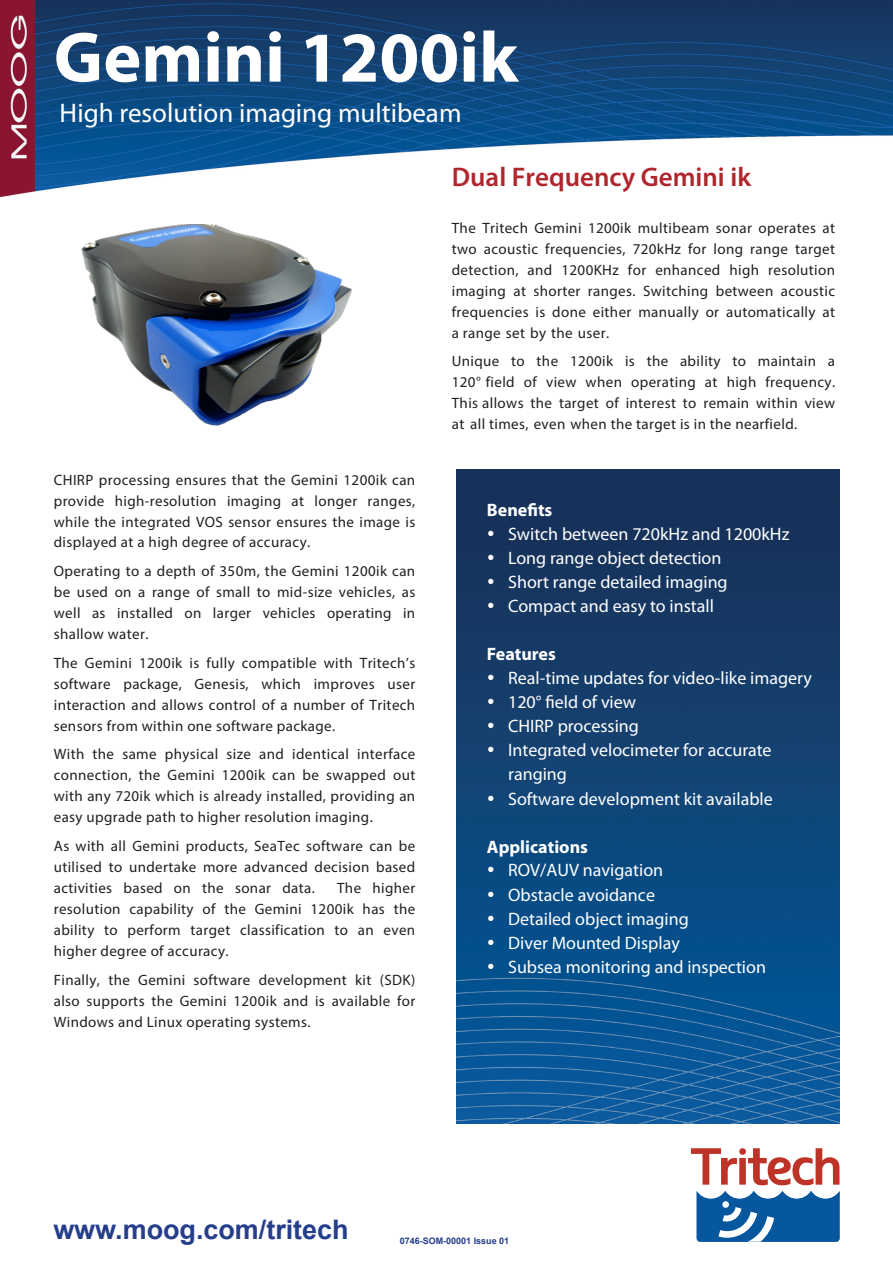
<style>
.page{position:relative;width:893px;height:1263px;background:#fff}
.page>*{position:absolute;margin:0;border:0;box-sizing:border-box;transform-origin:0 0}
.t1{font:700 72px "Myriad Pro";color:#fff}
.t2{font:27px "Myriad Pro";color:#fff}
.t3{font:600 27px "Myriad Pro";color:#af262d}
.t4{font:700 27px "Arial";color:#253e8b}
.t5{font:18px/24px "Myriad Pro";color:#fff}
.t6{font:15px/21px "Myriad Pro";letter-spacing:.025em;color:#231f20;text-align:justify}
.t7{font:700 9px "Arial";color:#253e8b}
.s1{font-weight:700}
</style>
<div class="page">
<img style="left:0;top:0;width:893px;height:197px">
<img style="left:457px;top:470px;width:382px;height:653px">
<svg style="left:691px;top:1148px;width:148px;height:37px"></svg>
<svg style="left:697px;top:1191px;width:142px;height:51px"></svg>
<img style="left:81px;top:225px;width:271px;height:200px">
<svg style="left:488px;top:530px;width:6px;height:6px"></svg>
<svg style="left:488px;top:555px;width:6px;height:5px"></svg>
<svg style="left:488px;top:579px;width:6px;height:5px"></svg>
<svg style="left:488px;top:603px;width:6px;height:5px"></svg>
<svg style="left:488px;top:674px;width:6px;height:6px"></svg>
<svg style="left:488px;top:699px;width:6px;height:5px"></svg>
<svg style="left:488px;top:723px;width:6px;height:5px"></svg>
<svg style="left:488px;top:747px;width:6px;height:5px"></svg>
<svg style="left:488px;top:795px;width:6px;height:5px"></svg>
<svg style="left:488px;top:867px;width:6px;height:5px"></svg>
<svg style="left:488px;top:891px;width:6px;height:5px"></svg>
<svg style="left:488px;top:915px;width:6px;height:6px"></svg>
<svg style="left:488px;top:939px;width:6px;height:6px"></svg>
<svg style="left:488px;top:963px;width:6px;height:6px"></svg>
<p class="t1" style="left:54px;top:10px;width:466px">Gemini 1200ik</p>
<p class="t2" style="left:60px;top:97px;width:403px">High resolution imaging multibeam</p>
<p class="t6" style="left:54px;top:469px;width:363px">CHIRP processing ensures that the Gemini 1200ik can provide high-resolution imaging at longer ranges, while the integrated VOS sensor ensures the image is displayed at a high degree of accuracy.</p>
<p class="t6" style="left:54px;top:561px;width:363px">Operating to a depth of 350m, the Gemini 1200ik can be used on a range of small to mid-size vehicles, as well as installed on larger vehicles operating in shallow water.</p>
<p class="t6" style="left:54px;top:652px;width:363px">The Gemini 1200ik is fully compatible with Tritech’s software package, Genesis, which improves user interaction and allows control of a number of Tritech sensors from within one software package.</p>
<p class="t6" style="left:54px;top:744px;width:363px">With the same physical size and identical interface connection, the Gemini 1200ik can be swapped out with any 720ik which is already installed, providing an easy upgrade path to higher resolution imaging.</p>
<p class="t6" style="left:54px;top:835px;width:363px">As with all Gemini products, SeaTec software can be utilised to undertake more advanced decision based activities based on the sonar data.</p>
<p class="t6" style="left:54px;top:877px;width:363px;text-indent:283px">The higher resolution capability of the Gemini 1200ik has the ability to perform target classification to an even higher degree of accuracy.</p>
<p class="t6" style="left:54px;top:969px;width:363px">Finally, the Gemini software development kit (SDK) also supports the Gemini 1200ik and is available for Windows and Linux operating systems.</p>
<p class="t3" style="left:452px;top:160px;width:301px">Dual Frequency Gemini ik</p>
<p class="t6" style="left:452px;top:217px;width:385px">The Tritech Gemini 1200ik multibeam sonar operates at two acoustic frequencies, 720kHz for long range target detection, and 1200KHz for enhanced high resolution imaging at shorter ranges. Switching between acoustic frequencies is done either manually or automatically at a range set by the user.</p>
<p class="t6" style="left:452px;top:350px;width:385px">Unique to the 1200ik is the ability to maintain a 120° field of view when operating at high frequency.<br>This allows the target of interest to remain within view at all times, even when the target is in the nearfield.</p>
<p class="t5" style="left:508px;top:498px;width:283px;line-height:23.1px;text-indent:-21px"><span class="s1">Benefits<br></span>Switch between 720kHz and 1200kHz</p>
<p class="t5" style="left:508px;top:546px;width:221px">Long range object detection<br>Short range detailed imaging<br>Compact and easy to install</p>
<p class="t5" style="left:508px;top:642px;width:305px;line-height:23.1px;text-indent:-21px"><span class="s1">Features<br></span>Real-time updates for video-like imagery</p>
<p class="t5" style="left:508px;top:690px;width:266px">120° field of view<br>CHIRP processing<br>Integrated velocimeter for accurate ranging<br>Software development kit available</p>
<p class="t5" style="left:508px;top:834px;width:259px;text-indent:-21px"><span class="s1">Applications<br></span>ROV/AUV navigation<br>Obstacle avoidance<br>Detailed object imaging<br>Diver Mounted Display<br>Subsea monitoring and inspection</p>
<p class="t4" style="left:53px;top:1211px;width:297px">www.moog.com/tritech</p>
<p class="t7" style="left:400px;top:1234px;width:111px">0746-SOM-00001 Issue 01</p>
</div>
